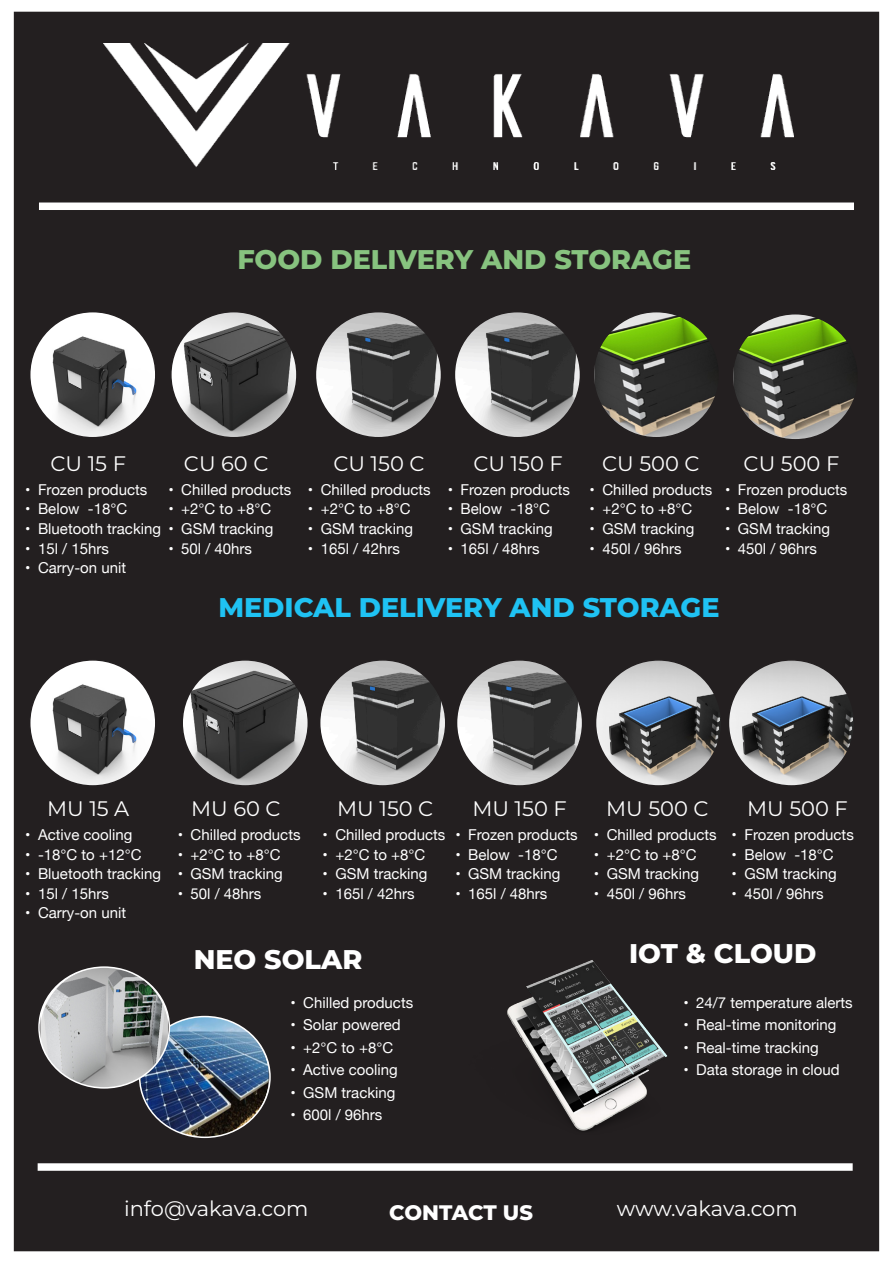
<style>
.page{position:relative;width:893px;height:1263px;background:#fff}
.page>*{position:absolute;margin:0;border:0;box-sizing:border-box;transform-origin:0 0}
.t1{font:800 27px "Montserrat";color:#1fc2f3}
.t2{font:800 27px "Montserrat";color:#87c37f}
.t3{font:800 27px "Montserrat";color:#fff}
.t4{font:21px "Montserrat";color:#fff}
.t5{font:800 21px "Montserrat";letter-spacing:-.005em;color:#fff}
.t6{font:15px "Helvetica Neue";color:#fff}
</style>
<div class="page">
<div style="left:15px;top:12px;width:863px;height:1238px;background:#231f20"></div>
<div style="left:39px;top:202px;width:815px;height:8px;background:#fff"></div>
<img style="left:30px;top:312px;width:126px;height:126px;border-radius:63px">
<img style="left:171px;top:312px;width:126px;height:126px;border-radius:63px">
<img style="left:315px;top:312px;width:126px;height:126px;border-radius:63px">
<img style="left:595px;top:660px;width:127px;height:126px;border-radius:63px">
<div style="left:38px;top:1163px;width:815px;height:8px;background:#fff"></div>
<img style="left:30px;top:660px;width:126px;height:126px;border-radius:63px">
<img style="left:454px;top:312px;width:126px;height:126px;border-radius:63px">
<img style="left:320px;top:660px;width:126px;height:126px;border-radius:63px">
<img style="left:457px;top:660px;width:126px;height:126px;border-radius:63px">
<img style="left:182px;top:660px;width:126px;height:126px;border-radius:63px">
<img style="left:728px;top:660px;width:126px;height:126px;border-radius:63px">
<img style="left:593px;top:312px;width:126px;height:126px;border-radius:63px">
<img style="left:507px;top:960px;width:161px;height:171px">
<img style="left:141px;top:1016px;width:127px;height:121px">
<img style="left:40px;top:967px;width:128px;height:121px">
<img style="left:103px;top:44px;width:690px;height:126px">
<img style="left:732px;top:314px;width:126px;height:126px;border-radius:63px">
<p class="t2" style="left:237px;top:239px;width:455px">FOOD DELIVERY AND STORAGE</p>
<p class="t4" style="left:51px;top:449px;width:77px">CU 15 F</p>
<p class="t6" style="left:25px;top:479px;width:124px">• Frozen products</p>
<p class="t6" style="left:25px;top:498px;width:104px">• Below -18°C</p>
<p class="t6" style="left:25px;top:518px;width:137px">• Bluetooth tracking</p>
<p class="t6" style="left:25px;top:537px;width:85px">• 15l / 15hrs</p>
<p class="t6" style="left:25px;top:557px;width:102px">• Carry-on unit</p>
<p class="t4" style="left:184px;top:449px;width:86px">CU 60 C</p>
<p class="t4" style="left:333px;top:449px;width:93px">CU 150 C</p>
<p class="t4" style="left:473px;top:449px;width:91px">CU 150 F</p>
<p class="t4" style="left:602px;top:449px;width:99px">CU 500 C</p>
<p class="t6" style="left:169px;top:479px;width:124px">• Chilled products</p>
<p class="t6" style="left:169px;top:498px;width:104px">• +2°C to +8°C</p>
<p class="t6" style="left:169px;top:518px;width:106px">• GSM tracking</p>
<p class="t6" style="left:169px;top:537px;width:85px">• 50l / 40hrs</p>
<p class="t6" style="left:308px;top:479px;width:124px">• Chilled products</p>
<p class="t6" style="left:308px;top:498px;width:104px">• +2°C to +8°C</p>
<p class="t6" style="left:308px;top:518px;width:106px">• GSM tracking</p>
<p class="t6" style="left:308px;top:537px;width:93px">• 165l / 42hrs</p>
<p class="t6" style="left:448px;top:479px;width:124px">• Frozen products</p>
<p class="t6" style="left:448px;top:498px;width:104px">• Below -18°C</p>
<p class="t6" style="left:448px;top:518px;width:106px">• GSM tracking</p>
<p class="t6" style="left:448px;top:537px;width:93px">• 165l / 48hrs</p>
<p class="t6" style="left:590px;top:479px;width:124px">• Chilled products</p>
<p class="t6" style="left:590px;top:498px;width:104px">• +2°C to +8°C</p>
<p class="t6" style="left:590px;top:518px;width:106px">• GSM tracking</p>
<p class="t6" style="left:590px;top:537px;width:93px">• 450l / 96hrs</p>
<p class="t4" style="left:744px;top:449px;width:97px">CU 500 F</p>
<p class="t6" style="left:725px;top:479px;width:124px">• Frozen products</p>
<p class="t6" style="left:725px;top:498px;width:104px">• Below -18°C</p>
<p class="t6" style="left:725px;top:518px;width:106px">• GSM tracking</p>
<p class="t6" style="left:725px;top:537px;width:93px">• 450l / 96hrs</p>
<p class="t1" style="left:218px;top:588px;width:503px">MEDICAL DELIVERY AND STORAGE</p>
<p class="t4" style="left:47px;top:794px;width:84px">MU 15 A</p>
<p class="t6" style="left:25px;top:824px;width:109px">• Active cooling</p>
<p class="t6" style="left:25px;top:844px;width:118px">• -18°C to +12°C</p>
<p class="t6" style="left:25px;top:863px;width:137px">• Bluetooth tracking</p>
<p class="t6" style="left:25px;top:883px;width:85px">• 15l / 15hrs</p>
<p class="t6" style="left:25px;top:902px;width:102px">• Carry-on unit</p>
<p class="t4" style="left:191px;top:794px;width:91px">MU 60 C</p>
<p class="t4" style="left:337px;top:794px;width:98px">MU 150 C</p>
<p class="t4" style="left:472px;top:794px;width:96px">MU 150 F</p>
<p class="t4" style="left:606px;top:794px;width:104px">MU 500 C</p>
<p class="t4" style="left:747px;top:794px;width:102px">MU 500 F</p>
<p class="t6" style="left:178px;top:824px;width:124px">• Chilled products</p>
<p class="t6" style="left:178px;top:844px;width:104px">• +2°C to +8°C</p>
<p class="t6" style="left:178px;top:863px;width:106px">• GSM tracking</p>
<p class="t6" style="left:178px;top:883px;width:85px">• 50l / 48hrs</p>
<p class="t6" style="left:323px;top:824px;width:124px">• Chilled products</p>
<p class="t6" style="left:323px;top:844px;width:104px">• +2°C to +8°C</p>
<p class="t6" style="left:323px;top:863px;width:106px">• GSM tracking</p>
<p class="t6" style="left:323px;top:883px;width:93px">• 165l / 42hrs</p>
<p class="t6" style="left:455px;top:824px;width:124px">• Frozen products</p>
<p class="t6" style="left:455px;top:844px;width:104px">• Below -18°C</p>
<p class="t6" style="left:455px;top:863px;width:106px">• GSM tracking</p>
<p class="t6" style="left:455px;top:883px;width:93px">• 165l / 48hrs</p>
<p class="t6" style="left:594px;top:824px;width:124px">• Chilled products</p>
<p class="t6" style="left:594px;top:844px;width:104px">• +2°C to +8°C</p>
<p class="t6" style="left:594px;top:863px;width:106px">• GSM tracking</p>
<p class="t6" style="left:594px;top:883px;width:93px">• 450l / 96hrs</p>
<p class="t6" style="left:732px;top:824px;width:124px">• Frozen products</p>
<p class="t6" style="left:732px;top:844px;width:104px">• Below -18°C</p>
<p class="t6" style="left:732px;top:863px;width:106px">• GSM tracking</p>
<p class="t6" style="left:732px;top:883px;width:93px">• 450l / 96hrs</p>
<p class="t3" style="left:194px;top:940px;width:170px">NEO SOLAR</p>
<p class="t3" style="left:629px;top:933px;width:189px">IOT &amp; CLOUD</p>
<p class="t6" style="left:290px;top:991px;width:124px">• Chilled products</p>
<p class="t6" style="left:290px;top:1014px;width:112px">• Solar powered</p>
<p class="t6" style="left:290px;top:1036px;width:104px">• +2°C to +8°C</p>
<p class="t6" style="left:290px;top:1059px;width:109px">• Active cooling</p>
<p class="t6" style="left:290px;top:1081px;width:106px">• GSM tracking</p>
<p class="t6" style="left:290px;top:1104px;width:93px">• 600l / 96hrs</p>
<p class="t6" style="left:683px;top:991px;width:171px">• 24/7 temperature alerts</p>
<p class="t6" style="left:683px;top:1014px;width:155px">• Real-time monitoring</p>
<p class="t6" style="left:683px;top:1036px;width:137px">• Real-time tracking</p>
<p class="t6" style="left:683px;top:1059px;width:158px">• Data storage in cloud</p>
<p class="t4" style="left:124px;top:1194px;width:186px">info@vakava.com</p>
<p class="t5" style="left:389px;top:1197px;width:145px">CONTACT US</p>
<p class="t4" style="left:617px;top:1194px;width:182px">www.vakava.com</p>
</div>
